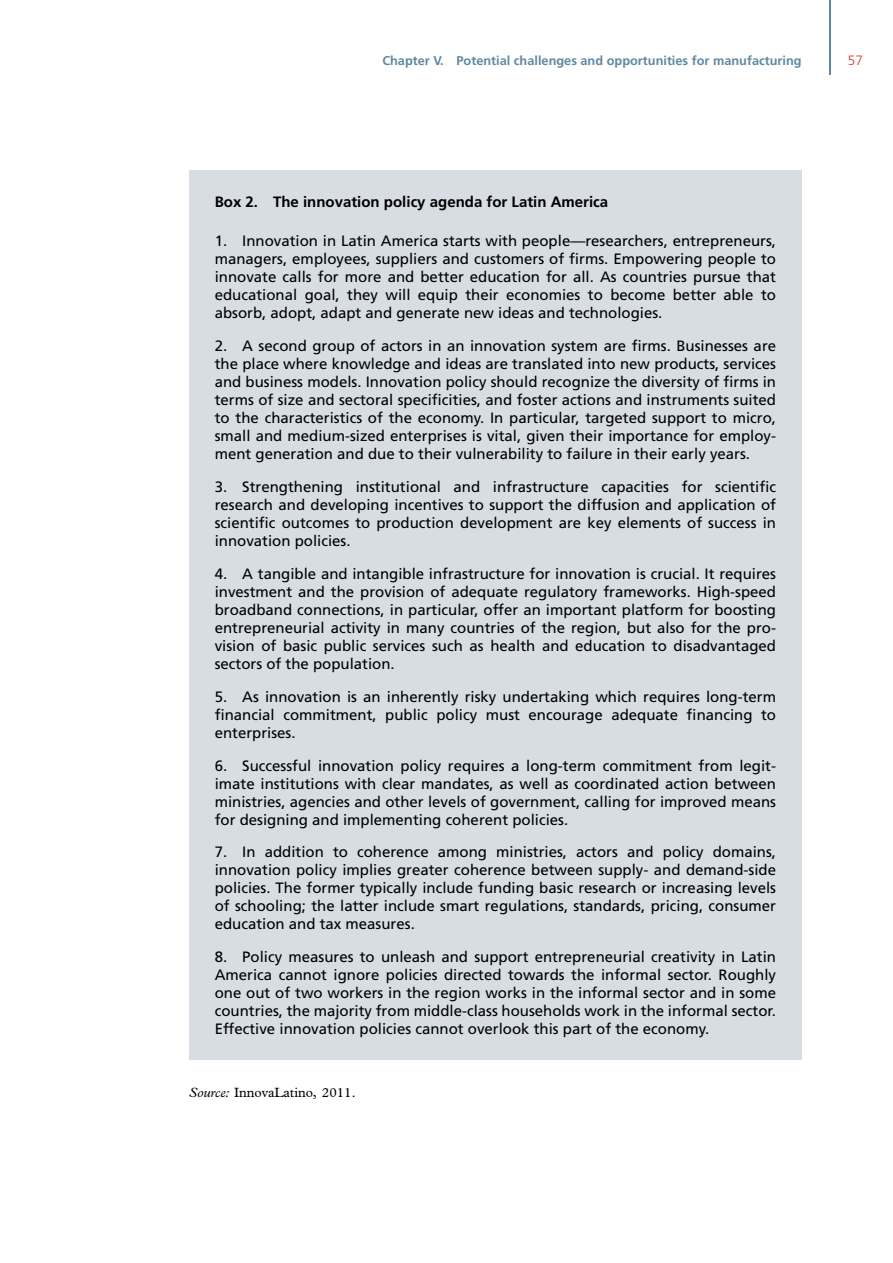
<style>
.page{position:relative;width:893px;height:1263px;background:#fff}
.page>*{position:absolute;margin:0;border:0;box-sizing:border-box;transform-origin:0 0}
.t1{font:15px/18px "Frutiger LT Std";color:#000;text-align:justify}
.t2{font:700 15px "Frutiger LT Std";color:#000}
.t3{font:13.5px "Plantin Std";color:#000}
.t4{font:300 13.5px "Frutiger LT Std";color:#d73828}
.t5{font:700 12.75px "Frutiger LT Std";color:#6188a0}
.s1{font-style:italic}
</style>
<div class="page">
<hr style="left:829px;top:0;width:2px;height:75px;background:#6188a0">
<div style="left:189px;top:170px;width:613px;height:890px;background:#d7dde3"></div>
<p class="t5" style="left:382px;top:53px;width:421px">Chapter V. Potential challenges and opportunities for manufacturing</p>
<p class="t4" style="left:848px;top:53px;width:17px">57</p>
<p class="t2" style="left:215px;top:193px;width:395px">Box 2. The innovation policy agenda for Latin America</p>
<p class="t1" style="left:215px;top:232px;width:563px">1 . Innovation in Latin America starts with people—researchers, entrepreneurs, managers, employees, suppliers and customers of firms . Empowering people to innovate calls for more and better education for all . As countries pursue that educational goal, they will equip their economies to become better able to absorb, adopt, adapt and generate new ideas and technologies .</p>
<p class="t1" style="left:215px;top:337px;width:563px">2 . A second group of actors in an innovation system are firms . Businesses are the place where knowledge and ideas are translated into new products, services and business models . Innovation policy should recognize the diversity of firms in terms of size and sectoral specificities, and foster actions and instruments suited to the characteristics of the economy . In particular, targeted support to micro, small and medium-sized enterprises is vital, given their importance for employ&shy;ment generation and due to their vulnerability to failure in their early years .</p>
<p class="t1" style="left:215px;top:478px;width:563px">3 . Strengthening institutional and infrastructure capacities for scientific research and developing incentives to support the diffusion and application of scientific outcomes to production development are key elements of success in innovation policies .</p>
<p class="t1" style="left:215px;top:565px;width:563px">4 . A tangible and intangible infrastructure for innovation is crucial . It requires investment and the provision of adequate regulatory frameworks . High-speed broadband connections, in particular, offer an important platform for boosting entrepreneurial activity in many countries of the region, but also for the pro&shy;vision of basic public services such as health and education to disadvantaged sectors of the population .</p>
<p class="t1" style="left:215px;top:687px;width:563px">5 . As innovation is an inherently risky undertaking which requires long-term financial commitment, public policy must encourage adequate financing to enterprises .</p>
<p class="t1" style="left:215px;top:756px;width:563px">6 . Successful innovation policy requires a long-term commitment from legit&shy;imate institutions with clear mandates, as well as coordinated action between ministries, agencies and other levels of government, calling for improved means for designing and implementing coherent policies .</p>
<p class="t1" style="left:215px;top:843px;width:563px">7 . In addition to coherence among ministries, actors and policy domains, innovation policy implies greater coherence between supply- and demand-side policies . The former typically include funding basic research or increasing levels of schooling; the latter include smart regulations, standards, pricing, consumer education and tax measures .</p>
<p class="t1" style="left:215px;top:948px;width:563px">8 . Policy measures to unleash and support entrepreneurial creativity in Latin America cannot ignore policies directed towards the informal sector . Roughly one out of two workers in the region works in the informal sector and in some countries, the majority from middle-class households work in the informal sector .<br>Effective innovation policies cannot overlook this part of the economy .</p>
<p class="t3" style="left:189px;top:1085px;width:168px"><span class="s1">Source:</span> InnovaLatino, 2011.</p>
</div>
